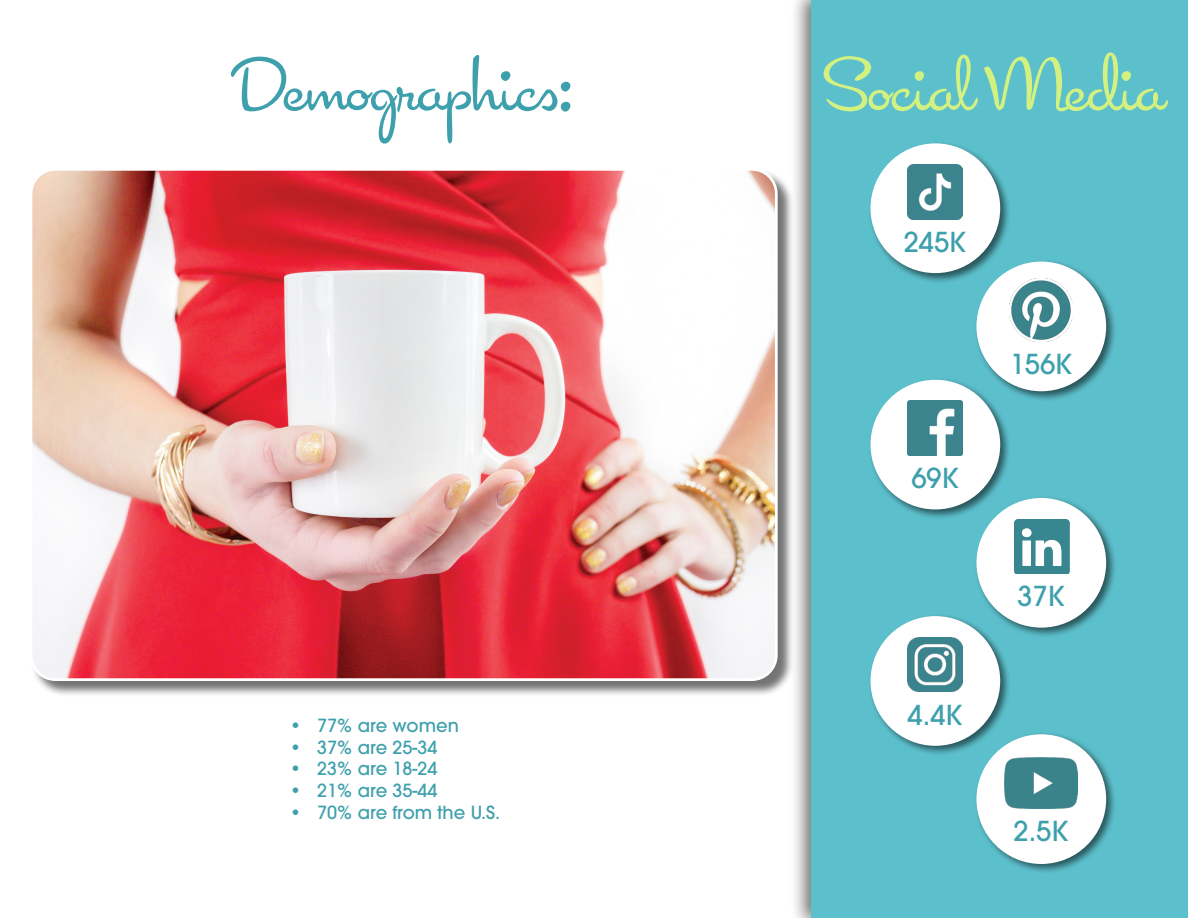
<style>
.page{position:relative;width:1188px;height:918px;background:#fff}
.page>*{position:absolute;margin:0;border:0;box-sizing:border-box;transform-origin:0 0}
.t1{font:75px "Cocktail Script";color:#3da0ac}
.t2{font:75px "Cocktail Script";letter-spacing:-.005em;color:#d3f181}
.t3{font:500 27.3px "ITC Avant Garde Pro";color:#3da0ac}
.t4{font:500 18px "ITC Avant Garde Pro";color:#3da0ac}
</style>
<div class="page">
<div style="left:31px;top:169px;width:763px;height:528px;background:#000;opacity:.55"></div>
<img style="left:31px;top:169px;width:745px;height:511px">
<div style="left:30px;top:168px;width:748px;height:513px;border:3px solid #fff;border-radius:24px"></div>
<div style="left:789px;top:0;width:399px;height:918px;background:#000;opacity:.55"></div>
<div style="left:812px;top:0;width:376px;height:918px;background:#5cc0cc"></div>
<div style="left:974px;top:495px;width:143px;height:143px;background:#000;opacity:.55"></div>
<div style="left:976px;top:498px;width:130px;height:130px;background:#fff;border-radius:50%"></div>
<img style="left:1015px;top:519px;width:55px;height:54px">
<div style="left:868px;top:141px;width:143px;height:143px;background:#000;opacity:.55"></div>
<div style="left:871px;top:143px;width:129px;height:130px;background:#fff;border-radius:50%"></div>
<img style="left:908px;top:165px;width:54px;height:54px">
<div style="left:868px;top:377px;width:143px;height:143px;background:#000;opacity:.55"></div>
<div style="left:871px;top:380px;width:129px;height:129px;background:#fff;border-radius:50%"></div>
<img style="left:908px;top:401px;width:54px;height:55px">
<div style="left:974px;top:259px;width:143px;height:143px;background:#000;opacity:.55"></div>
<div style="left:976px;top:262px;width:130px;height:129px;background:#fff;border-radius:50%"></div>
<img style="left:1010px;top:279px;width:62px;height:62px">
<div style="left:974px;top:732px;width:143px;height:143px;background:#000;opacity:.55"></div>
<div style="left:976px;top:734px;width:130px;height:130px;background:#fff;border-radius:50%"></div>
<img style="left:1005px;top:757px;width:72px;height:51px">
<div style="left:868px;top:613px;width:143px;height:144px;background:#000;opacity:.55"></div>
<div style="left:871px;top:616px;width:129px;height:130px;background:#fff;border-radius:50%"></div>
<img style="left:908px;top:637px;width:54px;height:55px">
<p class="t1" style="left:235px;top:40px;width:339px">Demographics:</p>
<p class="t4" style="left:290px;top:714px;width:170px">• 77% are women</p>
<p class="t4" style="left:290px;top:736px;width:149px">• 37% are 25-34</p>
<p class="t4" style="left:290px;top:757px;width:149px">• 23% are 18-24</p>
<p class="t4" style="left:290px;top:779px;width:149px">• 21% are 35-44</p>
<p class="t4" style="left:290px;top:801px;width:211px">• 70% are from the U.S.</p>
<p class="t2" style="left:825px;top:40px;width:340px">Social Media</p>
<p class="t3" style="left:904px;top:225px;width:64px">245K</p>
<p class="t3" style="left:911px;top:461px;width:49px">69K</p>
<p class="t3" style="left:908px;top:697px;width:56px">4.4K</p>
<p class="t3" style="left:1010px;top:347px;width:64px">156K</p>
<p class="t3" style="left:1017px;top:579px;width:49px">37K</p>
<p class="t3" style="left:1014px;top:814px;width:56px">2.5K</p>
</div>
